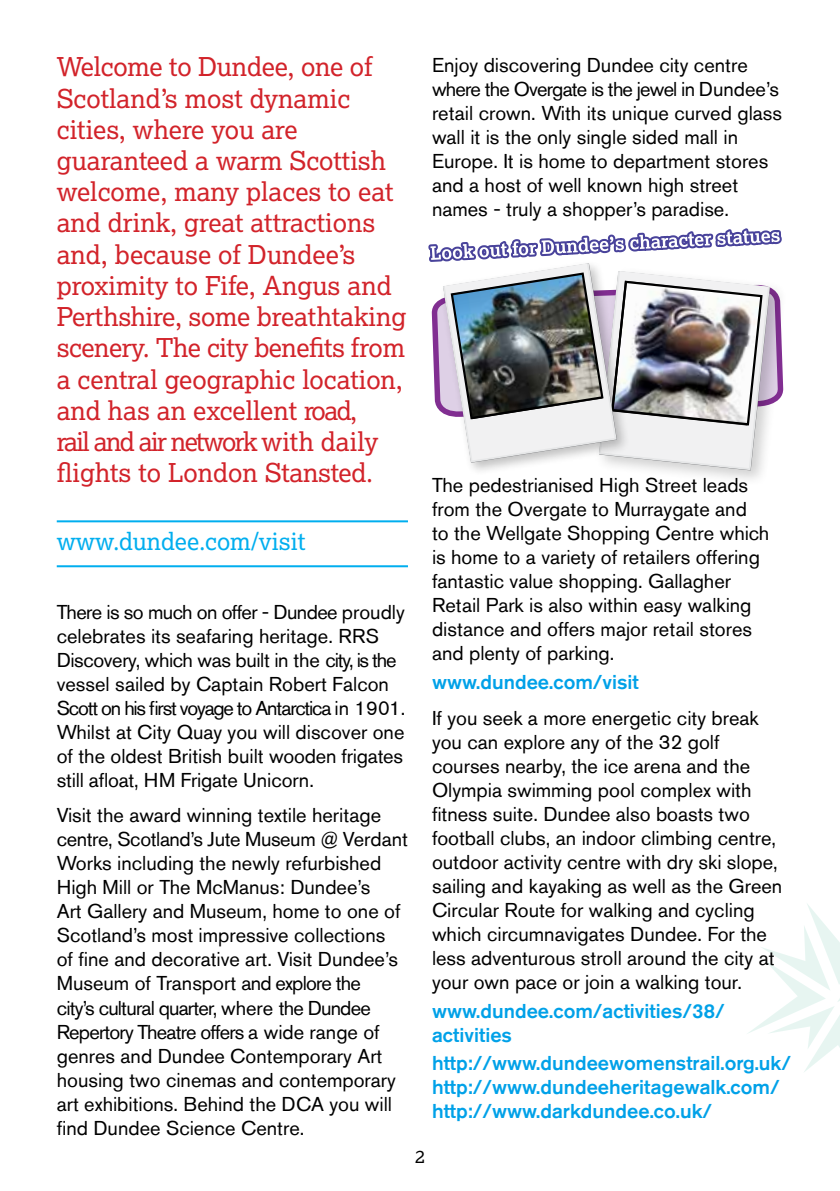
<style>
.page{position:relative;width:840px;height:1191px;background:#fff}
.page>*{position:absolute;margin:0;border:0;box-sizing:border-box;transform-origin:0 0}
.t1{font:26px/31.2px "Lexia";color:#d2232a}
.t2{font:24px "Lexia";color:#00aeef}
.t3{font:20px/24px "Akzidenz Grotesk Std";color:#000}
.t4{font:500 20px/24px "Akzidenz Grotesk Std";color:#00a1e8}
.t5{font:18px "Lexia";color:#000}
</style>
<div class="page">
<svg style="left:747px;top:904px;width:92px;height:168px"></svg>
<hr style="left:57px;top:520px;width:351px;height:2px;background:#00aeef">
<hr style="left:57px;top:565px;width:351px;height:2px;background:#00aeef">
<div style="left:593px;top:266px;width:193px;height:222px;background:#000;opacity:.19"></div>
<div style="left:439px;top:259px;width:191px;height:217px;background:#fff"></div>
<img style="left:430px;top:230px;width:349px;height:240px">
<p class="t1" style="left:57px;top:51px;width:351px">Welcome to Dundee, one of<br>Scotland’s most dynamic cities, where you are guaranteed a warm Scottish welcome, many places to eat and drink, great attractions and, because of Dundee’s proximity to Fife, Angus and<br>Perthshire, some breathtaking scenery. The city benefits from a central geographic location, and has an excellent road,<br>rail and air network with daily flights to London Stansted.</p>
<p class="t2" style="left:57px;top:526px;width:250px">www.dundee.com/visit</p>
<p class="t3" style="left:57px;top:600px;width:350px">There is so much on offer - Dundee proudly celebrates its seafaring heritage. RRS Discovery, which was built in the city, is the vessel sailed by Captain Robert Falcon Scott on his first voyage to Antarctica in 1901.<br>Whilst at City Quay you will discover one of the oldest British built wooden frigates still afloat, HM Frigate Unicorn.</p>
<p class="t3" style="left:57px;top:803px;width:352px">Visit the award winning textile heritage centre, Scotland’s Jute Museum @ Verdant Works including the newly refurbished High Mill or The McManus: Dundee’s<br>Art Gallery and Museum, home to one of Scotland’s most impressive collections<br>of fine and decorative art. Visit Dundee’s Museum of Transport and explore the<br>city’s cultural quarter, where the Dundee Repertory Theatre offers a wide range of genres and Dundee Contemporary Art housing two cinemas and contemporary art exhibitions. Behind the DCA you will find Dundee Science Centre.</p>
<p class="t3" style="left:432px;top:53px;width:351px">Enjoy discovering Dundee city centre where the Overgate is the jewel in Dundee’s retail crown. With its unique curved glass wall it is the only single sided mall in Europe. It is home to department stores and a host of well known high street names - truly a shopper’s paradise.</p>
<p class="t3" style="left:432px;top:472px;width:339px">The pedestrianised High Street leads from the Overgate to Murraygate and<br>to the Wellgate Shopping Centre which is home to a variety of retailers offering fantastic value shopping. Gallagher Retail Park is also within easy walking distance and offers major retail stores and plenty of parking.</p>
<p class="t4" style="left:432px;top:670px;width:208px">www.dundee.com/visit</p>
<p class="t3" style="left:432px;top:705px;width:351px">If you seek a more energetic city break you can explore any of the 32 golf courses nearby, the ice arena and the Olympia swimming pool complex with fitness suite. Dundee also boasts two football clubs, an indoor climbing centre, outdoor activity centre with dry ski slope, sailing and kayaking as well as the Green Circular Route for walking and cycling which circumnavigates Dundee. For the less adventurous stroll around the city at your own pace or join a walking tour.</p>
<p class="t4" style="left:432px;top:999px;width:294px">www.dundee.com/activities/38/ activities</p>
<p class="t4" style="left:432px;top:1050px;width:360px">http://www.dundeewomenstrail.org.uk/ http://www.dundeeheritagewalk.com/ http://www.darkdundee.co.uk/</p>
<p class="t5" style="left:415px;top:1145px;width:11px">2</p>
</div>
